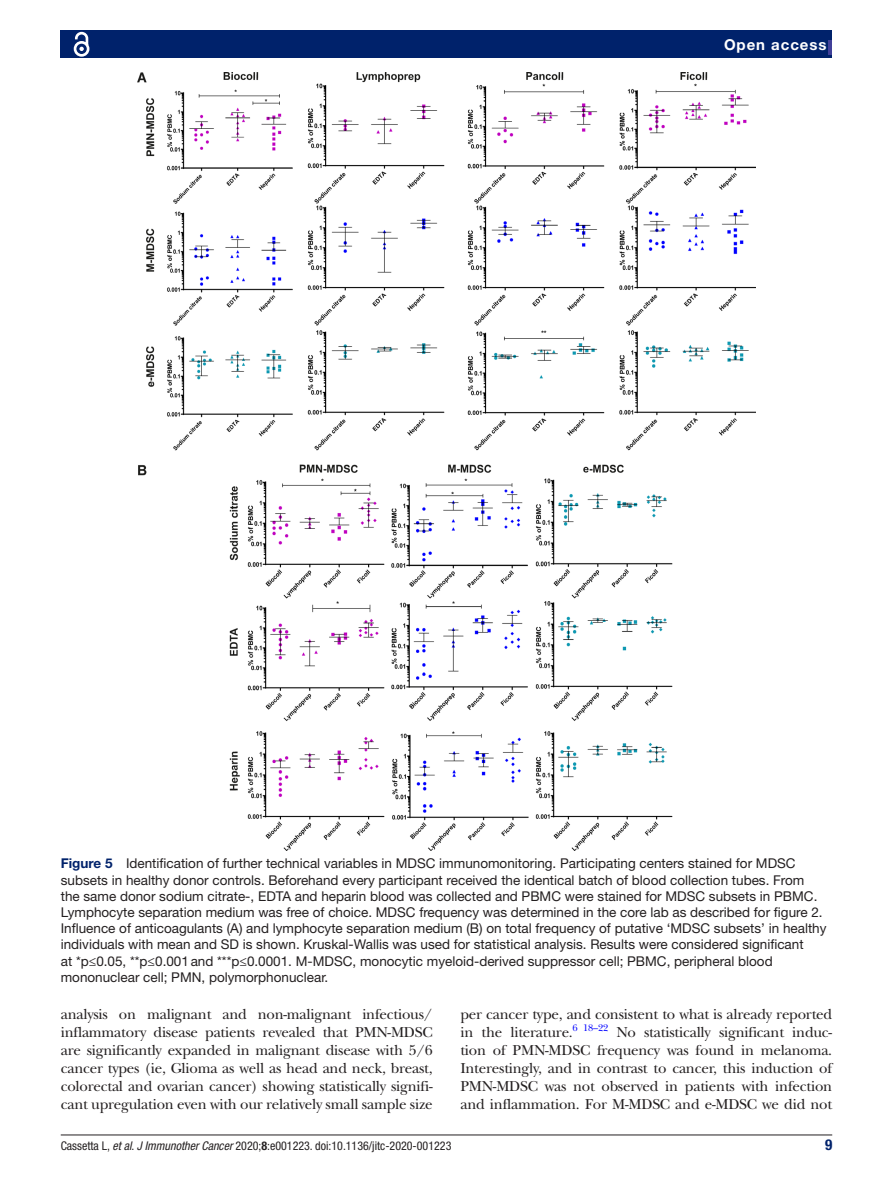
<style>
.page{position:relative;width:893px;height:1191px;background:#fff}
.page>*{position:absolute;margin:0;border:0;box-sizing:border-box;transform-origin:0 0}
.t1{font:15px/18px "New Baskerville";letter-spacing:-.015em;color:#231f20;text-align:justify}
.t2{font:700 15px "Helvetica Neue LT Std";letter-spacing:.065em;color:#fff}
.t3{font:700 condensed 15px "Helvetica Neue LT Std";color:#00226b}
.t4{font:13.5px/16.2px "Helvetica Neue LT Std";color:#231f20}
.t5{font:condensed 12px "Helvetica Neue LT Std";color:#231f20}
.t6{font:9.9px "New Baskerville";color:#00f}
.s1{font-weight:700;color:#00226b}
.s2{font-style:italic}
.s3{font-weight:700}
</style>
<div class="page">
<hr style="left:61px;top:1134px;width:771px;height:1px;background:#231f20">
<div style="left:61px;top:31px;width:771px;height:27px;background:#00226b"></div>
<hr style="left:828px;top:40px;width:4px;height:15px;background:#414099">
<svg style="left:73px;top:31px;width:17px;height:26px"></svg>
<img style="left:138px;top:73px;width:617px;height:777px">
<p class="t2" style="left:724px;top:35px;width:104px">Open access</p>
<p class="t4" style="left:61px;top:855px;width:767px"><span class="s1">Figure 5</span> Identification of further technical variables in MDSC immunomonitoring. Participating centers stained for MDSC subsets in healthy donor controls. Beforehand every participant received the identical batch of blood collection tubes. From the same donor sodium citrate-, EDTA and heparin blood was collected and PBMC were stained for MDSC subsets in PBMC.<br>Lymphocyte separation medium was free of choice. MDSC frequency was determined in the core lab as described for figure 2.<br>Influence of anticoagulants (A) and lymphocyte separation medium (B) on total frequency of putative ‘MDSC subsets’ in healthy individuals with mean and SD is shown. Kruskal-Wallis was used for statistical analysis. Results were considered significant<br>at *p≤0.05, **p≤0.001and ***p≤0.0001. M-MDSC, monocytic myeloid-derived suppressor cell; PBMC, peripheral blood mononuclear cell; PMN, polymorphonuclear.</p>
<p class="t1" style="left:61px;top:1005px;width:373px">analysis on malignant and non-malignant infectious/ inflammatory disease patients revealed that PMN-MDSC are significantly expanded in malignant disease with 5/6 cancer types (ie, Glioma as well as head and neck, breast, colorectal and ovarian cancer) showing statistically signifi&shy;cant upregulation even with our relatively small sample size</p>
<p class="t1" style="left:460px;top:1005px;width:373px">per cancer type, and consistent to what is already reported in the literature.</p>
<p class="t6" style="left:573px;top:1021px;width:37px">6 18–22</p>
<p class="t1" style="left:460px;top:1023px;width:373px;text-indent:156px">No statistically significant induc&shy;tion of PMN-MDSC frequency was found in melanoma.<br>Interestingly, and in contrast to cancer, this induction of PMN-MDSC was not observed in patients with infection and inflammation. For M-MDSC and e-MDSC we did not</p>
<p class="t5" style="left:61px;top:1138px;width:392px">Cassetta L, <span class="s2">et al</span>. <span class="s2">J Immunother Cancer</span> 2020;<span class="s3">8</span>:e001223. doi:10.1136/jitc-2020-001223</p>
<p class="t3" style="left:825px;top:1135px;width:9px">9</p>
</div>
